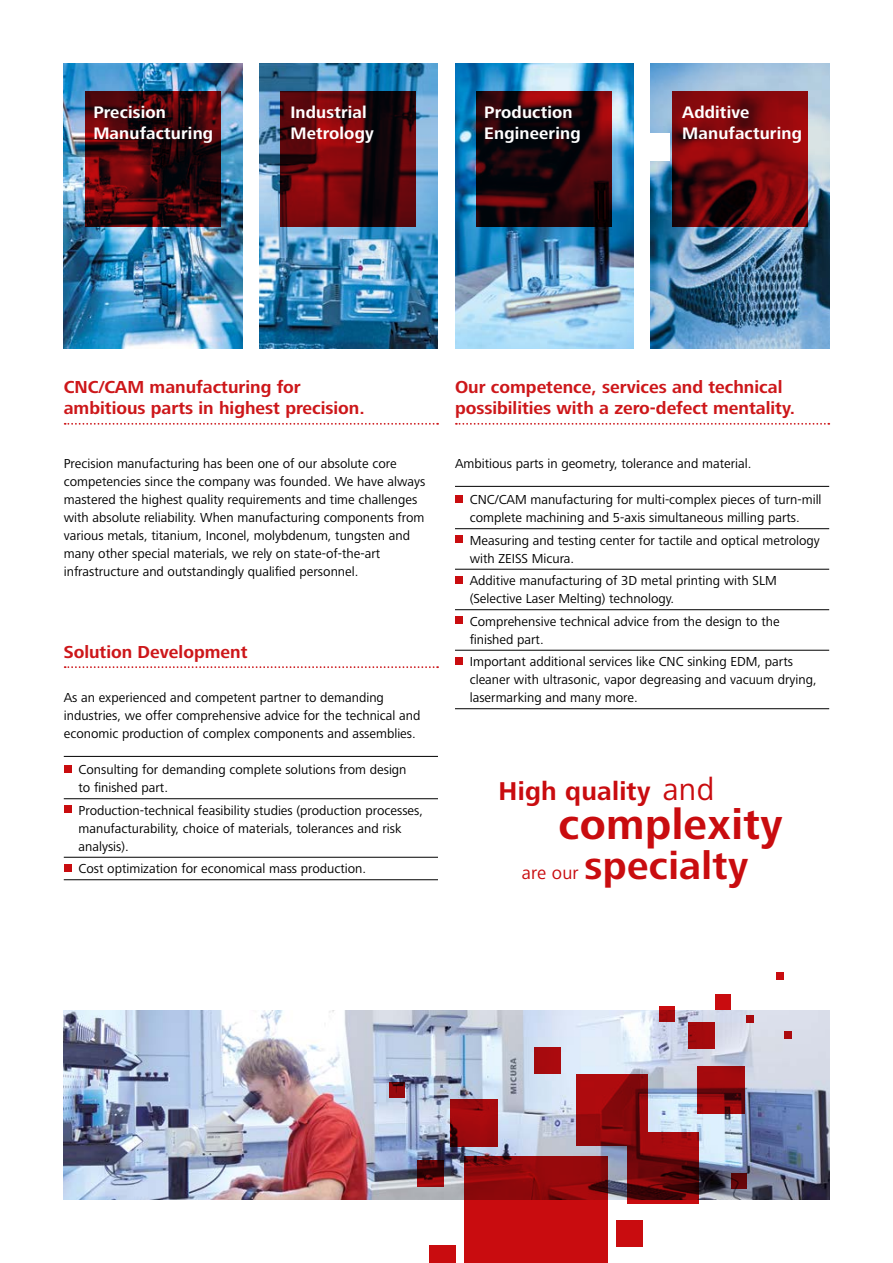
<style>
.page{position:relative;width:893px;height:1263px;background:#fff}
.page>*{position:absolute;margin:0;border:0;box-sizing:border-box;transform-origin:0 0}
.t1{font:700 43.95px "Frutiger Next LT";letter-spacing:.01em;color:#c90c0f}
.t2{font:700 40.05px "Frutiger Next LT";letter-spacing:.01em;color:#c90c0f}
.t3{font:700 26.7px "Frutiger Next LT";letter-spacing:.01em;color:#c90c0f}
.t4{font:700 18px/21.6px "Frutiger Next LT";color:#cd171a}
.t5{font:700 17.25px/21px "Frutiger Next LT";letter-spacing:.01em;color:#fff}
.t6{font:13.5px/18px "Frutiger Next LT";color:#000}
.s1{font-weight:400;font-size:32.4px}
.s2{font-weight:400;font-size:18.75px}
</style>
<div class="page">
<img style="left:651px;top:63px;width:178px;height:286px">
<img style="left:455px;top:64px;width:179px;height:285px">
<svg style="left:476px;top:91px;width:136px;height:136px;background:#27060a"></svg>
<svg style="left:672px;top:91px;width:135px;height:136px;background:#71070b"></svg>
<img style="left:259px;top:64px;width:179px;height:285px">
<svg style="left:281px;top:91px;width:135px;height:136px;background:#51070b"></svg>
<img style="left:64px;top:64px;width:178px;height:285px">
<svg style="left:85px;top:91px;width:136px;height:136px;background:#42060a"></svg>
<div style="left:637px;top:133px;width:33px;height:27px;background:#fff"></div>
<svg style="left:65px;top:423px;width:373px;height:2px"></svg>
<svg style="left:65px;top:666px;width:373px;height:2px"></svg>
<hr style="left:64px;top:756px;width:374px;height:1px;background:#000">
<hr style="left:64px;top:798px;width:374px;height:1px;background:#000">
<hr style="left:64px;top:857px;width:374px;height:1px;background:#000">
<hr style="left:64px;top:879px;width:374px;height:1px;background:#000">
<div style="left:64px;top:765px;width:7px;height:7px;background:#c90c0f"></div>
<div style="left:64px;top:806px;width:7px;height:7px;background:#c90c0f"></div>
<div style="left:64px;top:864px;width:7px;height:8px;background:#c90c0f"></div>
<svg style="left:456px;top:423px;width:373px;height:2px"></svg>
<hr style="left:455px;top:486px;width:374px;height:1px;background:#000">
<hr style="left:455px;top:528px;width:374px;height:1px;background:#000">
<hr style="left:455px;top:569px;width:374px;height:1px;background:#000">
<hr style="left:455px;top:609px;width:374px;height:1px;background:#000">
<hr style="left:455px;top:650px;width:374px;height:1px;background:#000">
<hr style="left:455px;top:708px;width:374px;height:1px;background:#000">
<div style="left:455px;top:495px;width:7px;height:7px;background:#c90c0f"></div>
<div style="left:455px;top:536px;width:7px;height:7px;background:#c90c0f"></div>
<div style="left:455px;top:576px;width:7px;height:8px;background:#c90c0f"></div>
<div style="left:455px;top:617px;width:7px;height:7px;background:#c90c0f"></div>
<div style="left:455px;top:657px;width:7px;height:7px;background:#c90c0f"></div>
<img style="left:64px;top:1010px;width:765px;height:190px">
<svg style="left:464px;top:1156px;width:144px;height:107px;background:#b00a0d"></svg>
<svg style="left:576px;top:1074px;width:72px;height:72px;background:#94090c"></svg>
<svg style="left:627px;top:1132px;width:72px;height:72px;background:#75070a"></svg>
<div style="left:534px;top:1047px;width:27px;height:27px;background:#a80a0e"></div>
<div style="left:617px;top:1220px;width:26px;height:27px;background:#c90c0f"></div>
<svg style="left:417px;top:1161px;width:26px;height:26px"></svg>
<div style="left:429px;top:1245px;width:27px;height:18px;background:#c90c0f"></div>
<svg style="left:450px;top:1099px;width:47px;height:47px;background:#98090d"></svg>
<svg style="left:697px;top:1066px;width:48px;height:48px;background:#91090c"></svg>
<div style="left:688px;top:1022px;width:27px;height:26px;background:#a40a0d"></div>
<svg style="left:731px;top:1173px;width:16px;height:16px"></svg>
<svg style="left:389px;top:1082px;width:16px;height:16px"></svg>
<svg style="left:659px;top:1006px;width:16px;height:16px"></svg>
<div style="left:715px;top:994px;width:15px;height:16px;background:#c90c0f"></div>
<div style="left:784px;top:1031px;width:8px;height:8px;background:#ab0a0d"></div>
<div style="left:746px;top:1015px;width:8px;height:7px;background:#ab0a0d"></div>
<div style="left:776px;top:972px;width:8px;height:8px;background:#c90c0f"></div>
<p class="t5" style="left:93px;top:102px;width:121px">Precision<br>Manufacturing</p>
<p class="t5" style="left:290px;top:102px;width:85px">Industrial<br>Metrology</p>
<p class="t5" style="left:484px;top:102px;width:98px">Production<br>Engineering</p>
<p class="t5" style="left:682px;top:102px;width:121px">Additive<br>Manufacturing</p>
<h3 class="t4" style="left:64px;top:376px;width:302px">CNC/CAM manufacturing for ambitious parts in highest precision.</h3>
<p class="t6" style="left:64px;top:455px;width:363px">Precision manufacturing has been one of our absolute core competencies since the company was founded. We have always mastered the highest quality requirements and time challenges with absolute reliability. When manufacturing components from various metals, titanium, Inconel, molybdenum, tungsten and many other special materials, we rely on state-of-the-art infrastructure and outstandingly qualified personnel.</p>
<h3 class="t4" style="left:64px;top:641px;width:185px">Solution Development</h3>
<p class="t6" style="left:64px;top:689px;width:358px">As an experienced and competent partner to demanding industries, we offer comprehensive advice for the technical and economic production of complex components and assemblies.</p>
<p class="t6" style="left:79px;top:761px;width:330px">Consulting for demanding complete solutions from design to finished part.</p>
<p class="t6" style="left:79px;top:801px;width:346px">Production-technical feasibility studies (production processes, manufacturability, choice of materials, tolerances and risk analysis).</p>
<p class="t6" style="left:79px;top:860px;width:289px">Cost optimization for economical mass production.</p>
<h3 class="t4" style="left:455px;top:376px;width:342px">Our competence, services and technical possibilities with a zero-defect mentality.</h3>
<p class="t6" style="left:455px;top:455px;width:298px">Ambitious parts in geometry, tolerance and material.</p>
<p class="t6" style="left:470px;top:491px;width:353px">CNC/CAM manufacturing for multi-complex pieces of turn-mill complete machining and 5-axis simultaneous milling parts.</p>
<p class="t6" style="left:470px;top:531px;width:352px">Measuring and testing center for tactile and optical metrology with ZEISS Micura.</p>
<p class="t6" style="left:470px;top:572px;width:309px">Additive manufacturing of 3D metal printing with SLM (Selective Laser Melting) technology.</p>
<p class="t6" style="left:470px;top:612px;width:311px">Comprehensive technical advice from the design to the finished part.</p>
<p class="t6" style="left:470px;top:653px;width:348px">Important additional services like CNC sinking EDM, parts cleaner with ultrasonic, vapor degreasing and vacuum drying, lasermarking and many more.</p>
<h3 class="t3" style="left:499px;top:776px;width:217px">High quality <span class="s1">and</span></h3>
<h1 class="t1" style="left:558px;top:799px;width:226px">complexity</h1>
<h2 class="t2" style="left:522px;top:843px;width:228px"><span class="s2">are our</span> specialty</h2>
</div>
